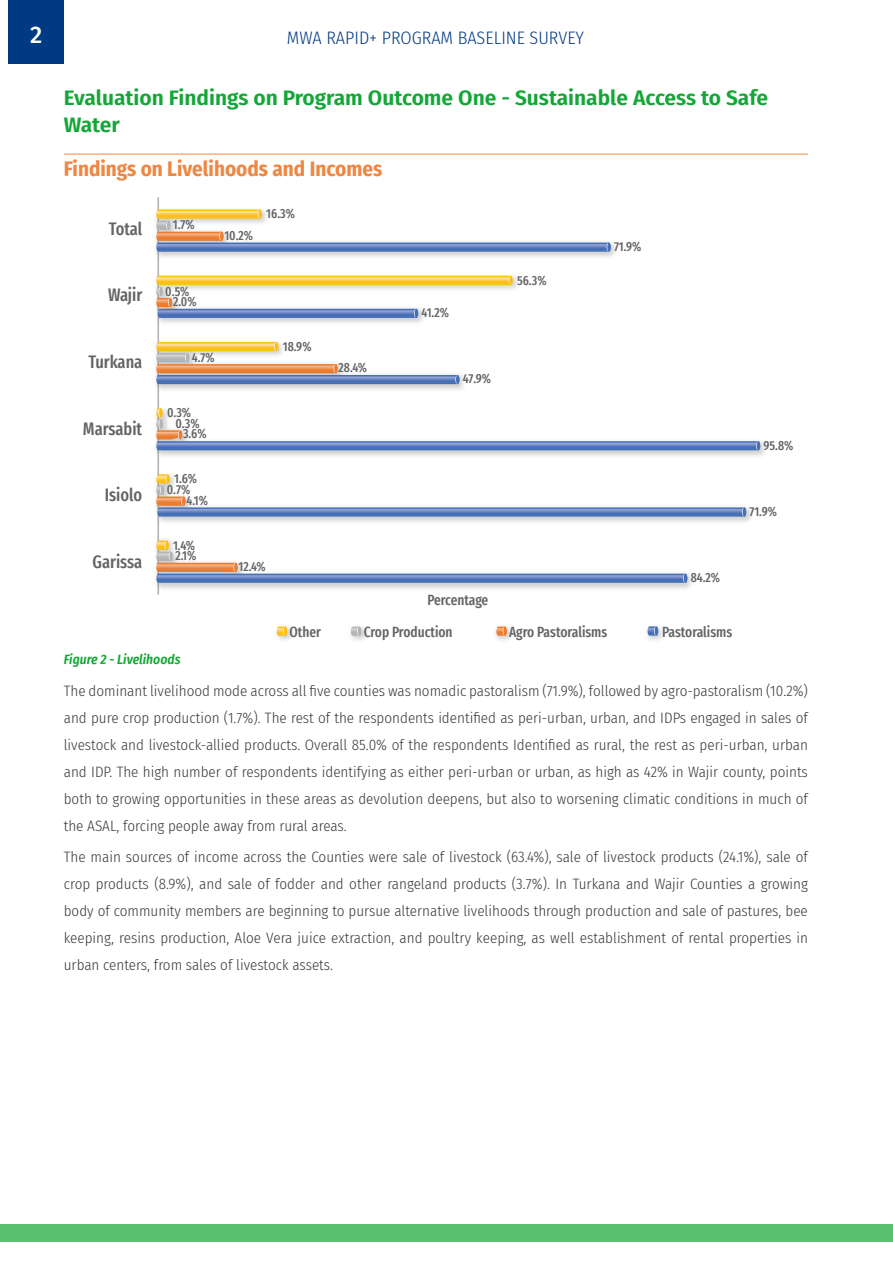
<style>
.page{position:relative;width:893px;height:1263px;background:#fff}
.page>*{position:absolute;margin:0;border:0;box-sizing:border-box;transform-origin:0 0}
.t1{font:500 24px "Fira Sans";color:#fff}
.t2{font:600 21px/27px "Fira Sans Condensed";color:#13a737;scale:1.1 1}
.t3{font:700 21px "Fira Sans Condensed";color:#ee8742}
.t4{font:300 18px "Fira Sans Condensed";color:#003a83}
.t5{font:500 extra-condensed 17.85px "Fira Sans";color:#636466}
.t6{font:300 15px/27px "Fira Sans Condensed";color:#383839;text-align:justify}
.t7{font:500 extra-condensed 14.55px "Fira Sans";color:#636466}
.t8{font:italic 600 13.5px "Fira Sans Condensed";color:#13a737}
.t9{font:500 extra-condensed 12.9px/10.4px "Fira Sans";color:#636466;text-align:center}
</style>
<div class="page">
<div style="left:9px;top:0;width:55px;height:63px;background:#003a83"></div>
<div style="left:0;top:1225px;width:893px;height:17px;background:#5ac173"></div>
<hr style="left:64px;top:154px;width:744px;height:1px;background:#ee8742">
<hr style="left:157px;top:197px;width:2px;height:397px;background:#b2b4b5">
<img style="left:156px;top:242px;width:460px;height:20px">
<svg style="left:156px;top:209px;width:455px;height:43px"></svg>
<img style="left:157px;top:270px;width:361px;height:19px">
<img style="left:157px;top:318px;width:266px;height:10px">
<svg style="left:156px;top:276px;width:357px;height:42px"></svg>
<img style="left:157px;top:336px;width:120px;height:6px">
<img style="left:156px;top:374px;width:308px;height:20px">
<svg style="left:156px;top:342px;width:303px;height:42px"></svg>
<img style="left:276px;top:627px;width:16px;height:13px">
<svg style="left:277px;top:626px;width:10px;height:10px"></svg>
<img style="left:350px;top:627px;width:17px;height:13px">
<svg style="left:351px;top:626px;width:10px;height:10px"></svg>
<svg style="left:496px;top:626px;width:11px;height:10px"></svg>
<img style="left:647px;top:627px;width:15px;height:13px">
<svg style="left:648px;top:626px;width:10px;height:10px"></svg>
<img style="left:156px;top:441px;width:609px;height:19px">
<svg style="left:156px;top:408px;width:604px;height:42px"></svg>
<img style="left:157px;top:507px;width:595px;height:20px">
<svg style="left:156px;top:474px;width:590px;height:43px"></svg>
<img style="left:157px;top:535px;width:12px;height:5px">
<img style="left:156px;top:573px;width:536px;height:20px">
<svg style="left:156px;top:540px;width:531px;height:43px"></svg>
<h1 class="t1" style="left:30px;top:15px;width:14px">2</h1>
<p class="t4" style="left:287px;top:25px;width:299px">MWA RAPID+ PROGRAM BASELINE SURVEY</p>
<h2 class="t2" style="left:64px;top:83px;width:642px">Evaluation Findings on Program Outcome One - Sustainable Access to Safe<br>Water</h2>
<h2 class="t3" style="left:64px;top:151px;width:320px">Findings on Livelihoods and Incomes</h2>
<p class="t9" style="left:266px;top:208px;width:30px">16.3%</p>
<p class="t9" style="left:173px;top:219px;width:23px">1.7%</p>
<p class="t9" style="left:224px;top:229px;width:30px">10.2%</p>
<p class="t9" style="left:614px;top:241px;width:29px">71.9%</p>
<p class="t5" style="left:109px;top:214px;width:35px">Total</p>
<p class="t5" style="left:108px;top:281px;width:36px">Wajir</p>
<p class="t5" style="left:88px;top:347px;width:55px">Turkana</p>
<p class="t5" style="left:83px;top:414px;width:61px">Marsabit</p>
<p class="t5" style="left:105px;top:481px;width:39px">Isiolo</p>
<p class="t5" style="left:93px;top:547px;width:51px">Garissa</p>
<p class="t9" style="left:165px;top:285px;width:33px">0.5%<br>2.0%</p>
<p class="t9" style="left:192px;top:351px;width:25px">4.7%</p>
<p class="t9" style="left:167px;top:407px;width:26px">0.3%</p>
<p class="t9" style="left:175px;top:418px;width:26px">0.3%</p>
<p class="t9" style="left:183px;top:428px;width:25px">3.6%</p>
<p class="t9" style="left:174px;top:473px;width:24px">1.6%</p>
<p class="t9" style="left:167px;top:484px;width:25px">0.7%</p>
<p class="t9" style="left:186px;top:494px;width:23px">4.1%</p>
<p class="t9" style="left:173px;top:539px;width:25px;line-height:10.8px;text-align:left">1.4%<br>2.1%</p>
<p class="t9" style="left:283px;top:341px;width:30px">18.9%</p>
<p class="t9" style="left:339px;top:362px;width:30px">28.4%</p>
<p class="t9" style="left:421px;top:307px;width:29px">41.2%</p>
<p class="t9" style="left:463px;top:373px;width:30px">47.9%</p>
<p class="t9" style="left:517px;top:274px;width:31px">56.3%</p>
<p class="t9" style="left:238px;top:561px;width:29px">12.4%</p>
<p class="t9" style="left:763px;top:439px;width:31px">95.8%</p>
<p class="t9" style="left:749px;top:506px;width:29px">71.9%</p>
<p class="t7" style="left:427px;top:588px;width:62px">Percentage</p>
<p class="t7" style="left:289px;top:620px;width:33px">Other</p>
<p class="t7" style="left:364px;top:620px;width:90px">Crop Production</p>
<p class="t9" style="left:691px;top:572px;width:31px">84.2%</p>
<p class="t7" style="left:509px;top:620px;width:100px">Agro Pastoralisms</p>
<p class="t7" style="left:662px;top:620px;width:71px">Pastoralisms</p>
<p class="t8" style="left:64px;top:649px;width:118px">Figure 2 - Livelihoods</p>
<p class="t6" style="left:64px;top:677px;width:746px">The dominant livelihood mode across all five counties was nomadic pastoralism (71.9%), followed by agro-pastoralism (10.2%) and pure crop production (1.7%). The rest of the respondents identified as peri-urban, urban, and IDPs engaged in sales of livestock and livestock-allied products. Overall 85.0% of the respondents Identified as rural, the rest as peri-urban, urban and IDP. The high number of respondents identifying as either peri-urban or urban, as high as 42% in Wajir county, points both to growing opportunities in these areas as devolution deepens, but also to worsening climatic conditions in much of the ASAL, forcing people away from rural areas.</p>
<p class="t6" style="left:64px;top:843px;width:746px">The main sources of income across the Counties were sale of livestock (63.4%), sale of livestock products (24.1%), sale of crop products (8.9%), and sale of fodder and other rangeland products (3.7%). In Turkana and Wajir Counties a growing body of community members are beginning to pursue alternative livelihoods through production and sale of pastures, bee keeping, resins production, Aloe Vera juice extraction, and poultry keeping, as well establishment of rental properties in urban centers, from sales of livestock assets.</p>
</div>
